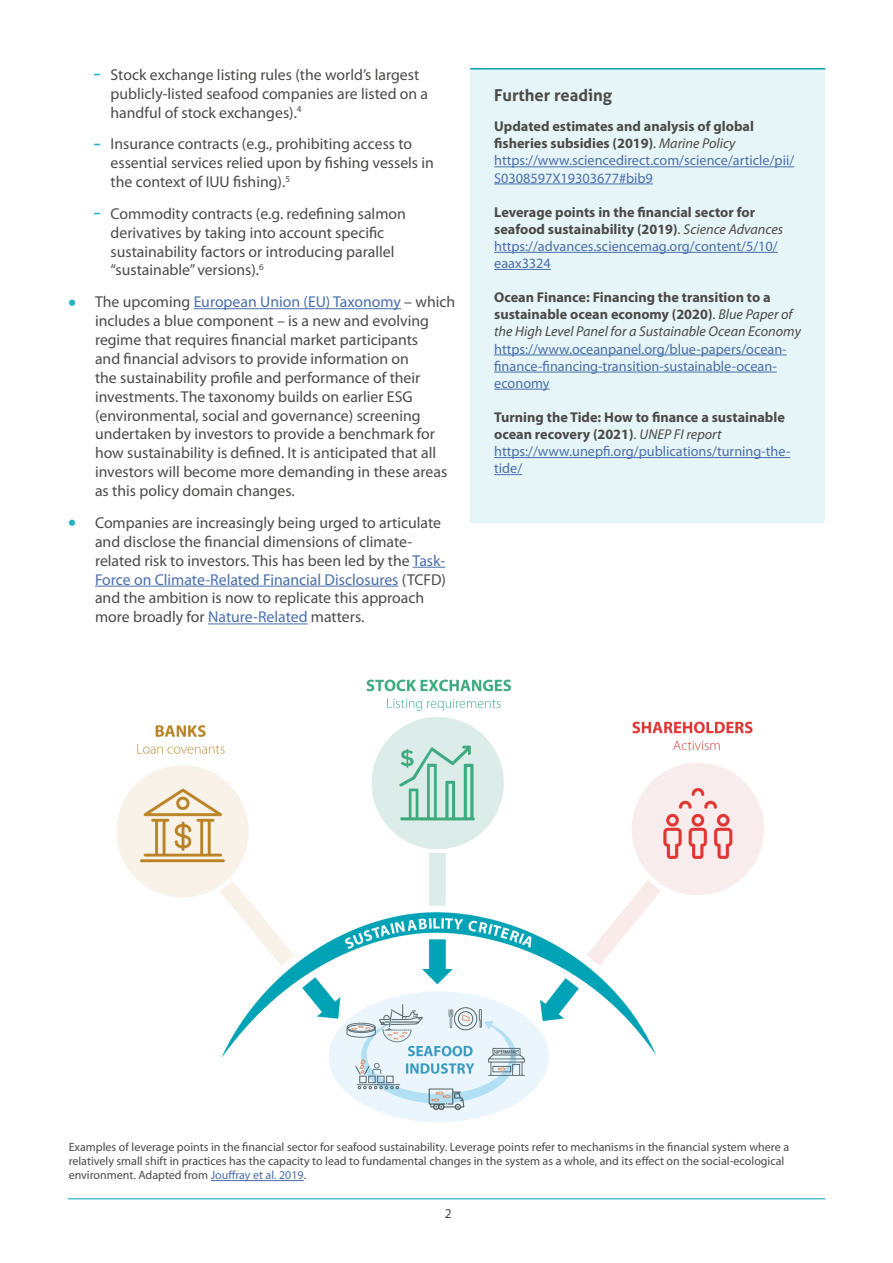
<style>
.page{position:relative;width:893px;height:1263px;background:#fff}
.page>*{position:absolute;margin:0;border:0;box-sizing:border-box;transform-origin:0 0}
.t1{font:700 16.5px "Aller";color:#4a4a49}
.t2{font:15.75px/18.9px "Myriad Pro";color:#4a4a49}
.t3{font:700 14.25px/17.1px "Myriad Pro";color:#4a4a49}
.t4{font:14.25px/17.1px "Myriad Pro";color:#4a6eaa}
.t5{font:13.5px "Myriad Pro";color:#4a4a49}
.t6{font:12px/14.4px "Myriad Pro";color:#4a4a49}
.s1{font-size:24px;color:#26b1c0}
.s2{font-weight:700;font-size:24px;color:#26b1c0}
.s3{color:#4a6eaa}
.s4{font-weight:700;color:#4a4a49}
.s5{color:#4a4a49}
.s6{font-style:italic;color:#4a4a49}
.s7{font-weight:400}
.s8{font-weight:400;font-style:italic}
.s9{font-weight:400;color:#4a6eaa}
</style>
<div class="page">
<hr style="left:68px;top:1198px;width:757px;height:1px;background:#00a3b5">
<hr style="left:211px;top:1180px;width:93px;height:1px;background:#4a6eaa">
<hr style="left:194px;top:308px;width:207px;height:1px;background:#4a6eaa">
<hr style="left:412px;top:567px;width:33px;height:1px;background:#4a6eaa">
<hr style="left:95px;top:586px;width:303px;height:1px;background:#4a6eaa">
<hr style="left:208px;top:623px;width:100px;height:1px;background:#4a6eaa">
<img style="left:116px;top:679px;width:648px;height:443px">
<hr style="left:470px;top:68px;width:355px;height:2px;background:#00a3b5">
<div style="left:470px;top:69px;width:355px;height:453px;background:#e6f5f7"></div>
<hr style="left:494px;top:166px;width:300px;height:1px;background:#4a6eaa">
<hr style="left:494px;top:184px;width:159px;height:1px;background:#4a6eaa">
<hr style="left:494px;top:252px;width:284px;height:1px;background:#4a6eaa">
<hr style="left:494px;top:269px;width:57px;height:1px;background:#4a6eaa">
<hr style="left:494px;top:355px;width:293px;height:1px;background:#4a6eaa">
<hr style="left:494px;top:372px;width:283px;height:1px;background:#4a6eaa">
<hr style="left:494px;top:389px;width:56px;height:1px;background:#4a6eaa">
<hr style="left:494px;top:457px;width:296px;height:1px;background:#4a6eaa">
<svg style="left:494px;top:474px;width:28px;height:1px"></svg>
<p class="t2" style="left:111px;top:65px;width:319px;text-indent:-17px"><span class="s1">-</span> Stock exchange listing rules (the world’s largest publicly-listed seafood companies are listed on a handful of stock exchanges).<sup>4</sup></p>
<p class="t2" style="left:111px;top:135px;width:325px;text-indent:-17px"><span class="s1">-</span> Insurance contracts (e.g., prohibiting access to essential services relied upon by fishing vessels in the context of IUU fishing).<sup>5</sup></p>
<p class="t2" style="left:111px;top:204px;width:297px;text-indent:-17px"><span class="s1">-</span> Commodity contracts (e.g. redefining salmon derivatives by taking into account specific sustainability factors or introducing parallel “sustainable” versions).<sup>6</sup></p>
<p class="t2" style="left:95px;top:293px;width:362px;text-indent:-27px"><span class="s2">•</span> The upcoming <span class="s3">European Union (EU) Taxonomy</span> – which includes a blue component – is a new and evolving regime that requires financial market participants<br>and financial advisors to provide information on<br>the sustainability profile and performance of their investments. The taxonomy builds on earlier ESG (environmental, social and governance) screening undertaken by investors to provide a benchmark for how sustainability is defined. It is anticipated that all investors will become more demanding in these areas as this policy domain changes.</p>
<p class="t2" style="left:95px;top:513px;width:353px;text-indent:-27px"><span class="s2">•</span> Companies are increasingly being urged to articulate and disclose the financial dimensions of climate&shy;related risk to investors. This has been led by the <span class="s3">Task-Force on Climate-Related Financial Disclosures</span> (TCFD) and the ambition is now to replicate this approach more broadly for <span class="s3">Nature-Related</span> matters.</p>
<p class="t1" style="left:494px;top:85px;width:120px">Further reading</p>
<p class="t4" style="left:494px;top:118px;width:302px"><span class="s4">Updated estimates and analysis of global fisheries subsidies (2019)</span><span class="s5">.</span> <span class="s6">Marine Policy </span>https://www.sciencedirect.com/science/article/pii/ S0308597X19303677#bib9</p>
<p class="t3" style="left:494px;top:204px;width:290px">Leverage points in the financial sector for seafood sustainability (2019)<span class="s7">.</span> <span class="s8">Science Advances </span><span class="s9">https://advances.sciencemag.org/content/5/10/ eaax3324</span></p>
<p class="t3" style="left:494px;top:289px;width:308px">Ocean Finance: Financing the transition to a sustainable ocean economy (2020)<span class="s7">.</span> <span class="s8">Blue Paper of the High Level Panel for a Sustainable Ocean Economy</span></p>
<p class="t4" style="left:494px;top:340px;width:294px">https://www.oceanpanel.org/blue-papers/ocean&shy;finance-financing-transition-sustainable-ocean&shy;economy</p>
<p class="t3" style="left:494px;top:409px;width:298px">Turning the Tide: How to finance a sustainable ocean recovery (2021)<span class="s7">.</span> <span class="s8">UNEP FI report </span><span class="s9">https://www.unepfi.org/publications/turning-the&shy;tide/</span></p>
<p class="t6" style="left:69px;top:1139px;width:722px">Examples of leverage points in the financial sector for seafood sustainability. Leverage points refer to mechanisms in the financial system where a relatively small shift in practices has the capacity to lead to fundamental changes in the system as a whole, and its effect on the social-ecological environment. Adapted from <span class="s3">Jouffray et al. 2019</span>.</p>
<p class="t5" style="left:445px;top:1206px;width:8px">2</p>
</div>
